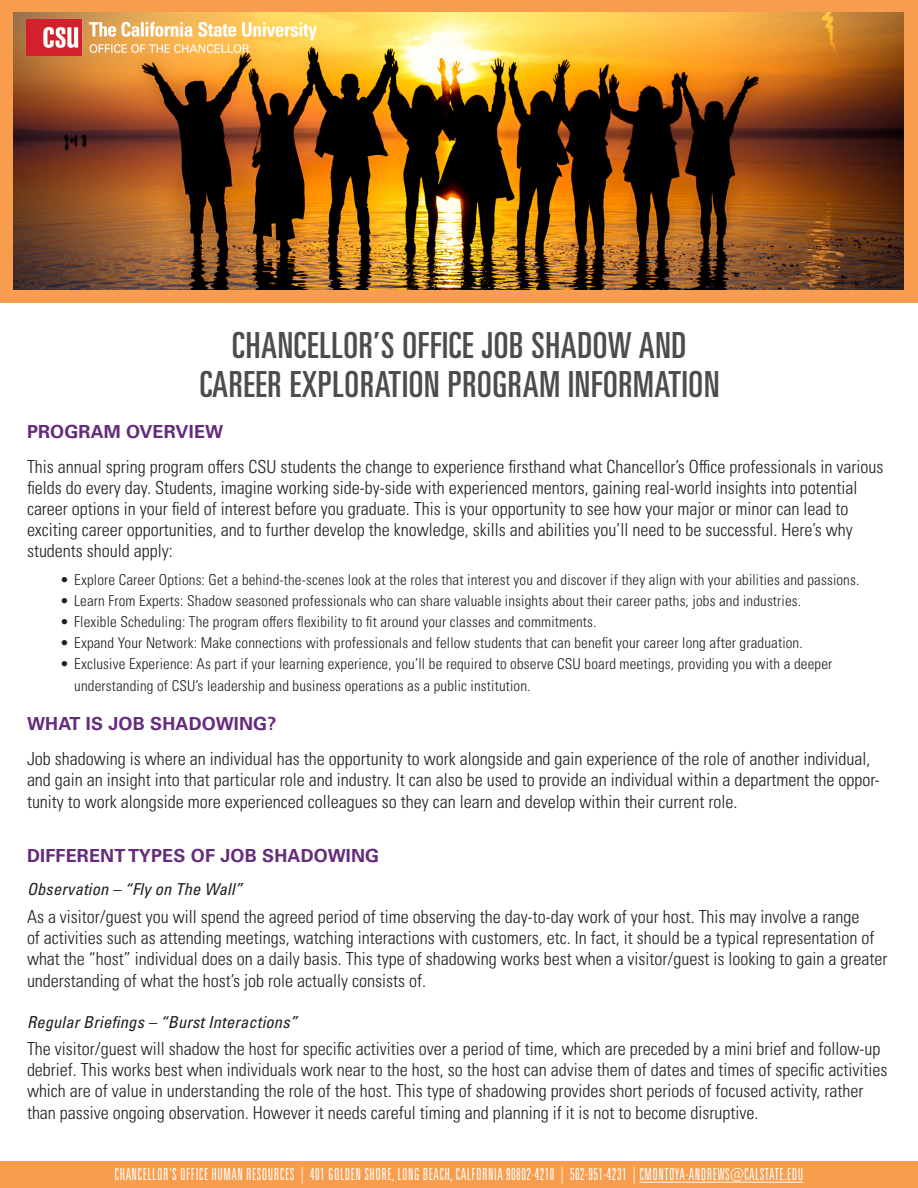
<style>
.page{position:relative;width:918px;height:1188px;background:#fff}
.page>*{position:absolute;margin:0;border:0;box-sizing:border-box;transform-origin:0 0}
.t1{font:36px/39px "Univers LT Pro Ult Cond";letter-spacing:.02em;color:#231f20;text-align:center}
.t2{font:300 condensed 18px/21.1px "Univers LT Pro";color:#231f20}
.Sub-Head_Title{font:700 18px "Univers LT Pro 65";letter-spacing:.01em;color:#652b7c}
.t3{font:16.5px "Univers LT Pro Light Ult Cond";letter-spacing:.03em;color:#fff}
.Italic{font:italic condensed 16.5px "Univers LT Pro";letter-spacing:.01em;color:#231f20}
.t4{font:300 condensed 15px/21.6px "Univers LT Pro";letter-spacing:.01em;color:#231f20}
</style>
<div class="page">
<div style="left:0;top:1161px;width:918px;height:27px;background:#f89c4d"></div>
<hr style="left:640px;top:1182px;width:163px;height:1px;background:#fff">
<div style="left:0;top:0;width:918px;height:303px;background:#f89c4d"></div>
<img style="left:13px;top:12px;width:891px;height:278px">
<img style="left:27px;top:19px;width:290px;height:37px">
<h1 class="t1" style="left:199px;top:324px;width:522px">CHANCELLOR’S OFFICE JOB SHADOW AND<br>CAREER EXPLORATION PROGRAM INFORMATION</h1>
<p class="Sub-Head_Title" style="left:27px;top:419px;width:198px">PROGRAM OVERVIEW</p>
<p class="t2" style="left:27px;top:455px;width:858px">This annual spring program offers CSU students the change to experience firsthand what Chancellor’s Office professionals in various fields do every day. Students, imagine working side-by-side with experienced mentors, gaining real-world insights into potential career options in your field of interest before you graduate. This is your opportunity to see how your major or minor can lead to exciting career opportunities, and to further develop the knowledge, skills and abilities you’ll need to be successful. Here’s why students should apply:</p>
<p class="t4" style="left:61px;top:568px;width:800px">• Explore Career Options: Get a behind-the-scenes look at the roles that interest you and discover if they align with your abilities and passions.</p>
<p class="t4" style="left:61px;top:589px;width:742px">• Learn From Experts: Shadow seasoned professionals who can share valuable insights about their career paths, jobs and industries.</p>
<p class="t4" style="left:61px;top:610px;width:537px">• Flexible Scheduling: The program offers flexibility to fit around your classes and commitments.</p>
<p class="t4" style="left:61px;top:631px;width:744px">• Expand Your Network: Make connections with professionals and fellow students that can benefit your career long after graduation.</p>
<p class="t4" style="left:74px;top:652px;width:760px;text-indent:-14px">• Exclusive Experience: As part if your learning experience, you’ll be required to observe CSU board meetings, providing you with a deeper understanding of CSU’s leadership and business operations as a public institution.</p>
<p class="Sub-Head_Title" style="left:27px;top:711px;width:251px">WHAT IS JOB SHADOWING?</p>
<p class="t2" style="left:27px;top:747px;width:854px">Job shadowing is where an individual has the opportunity to work alongside and gain experience of the role of another individual, and gain an insight into that particular role and industry. It can also be used to provide an individual within a department the oppor&shy;tunity to work alongside more experienced colleagues so they can learn and develop within their current role.</p>
<p class="Sub-Head_Title" style="left:27px;top:843px;width:354px">DIFFERENT TYPES OF JOB SHADOWING</p>
<p class="Italic" style="left:27px;top:879px;width:217px">Observation – “Fly on The Wall”</p>
<p class="t2" style="left:27px;top:905px;width:862px">As a visitor/guest you will spend the agreed period of time observing the day-to-day work of your host. This may involve a range<br>of activities such as attending meetings, watching interactions with customers, etc. In fact, it should be a typical representation of what the “host” individual does on a daily basis. This type of shadowing works best when a visitor/guest is looking to gain a greater understanding of what the host’s job role actually consists of.</p>
<p class="Italic" style="left:27px;top:1011px;width:272px">Regular Briefings – “Burst Interactions”</p>
<p class="t2" style="left:27px;top:1037px;width:862px">The visitor/guest will shadow the host for specific activities over a period of time, which are preceded by a mini brief and follow-up debrief. This works best when individuals work near to the host, so the host can advise them of dates and times of specific activities which are of value in understanding the role of the host. This type of shadowing provides short periods of focused activity, rather than passive ongoing observation. However it needs careful timing and planning if it is not to become disruptive.</p>
<p class="t3" style="left:115px;top:1165px;width:690px">CHANCELLOR’S OFFICE HUMAN RESOURCES | 401 GOLDEN SHORE, LONG BEACH, CALFORNIA 90802-4210 | 562-951-4231 | CMONTOYA-ANDREWS@CALSTATE.EDU</p>
</div>
